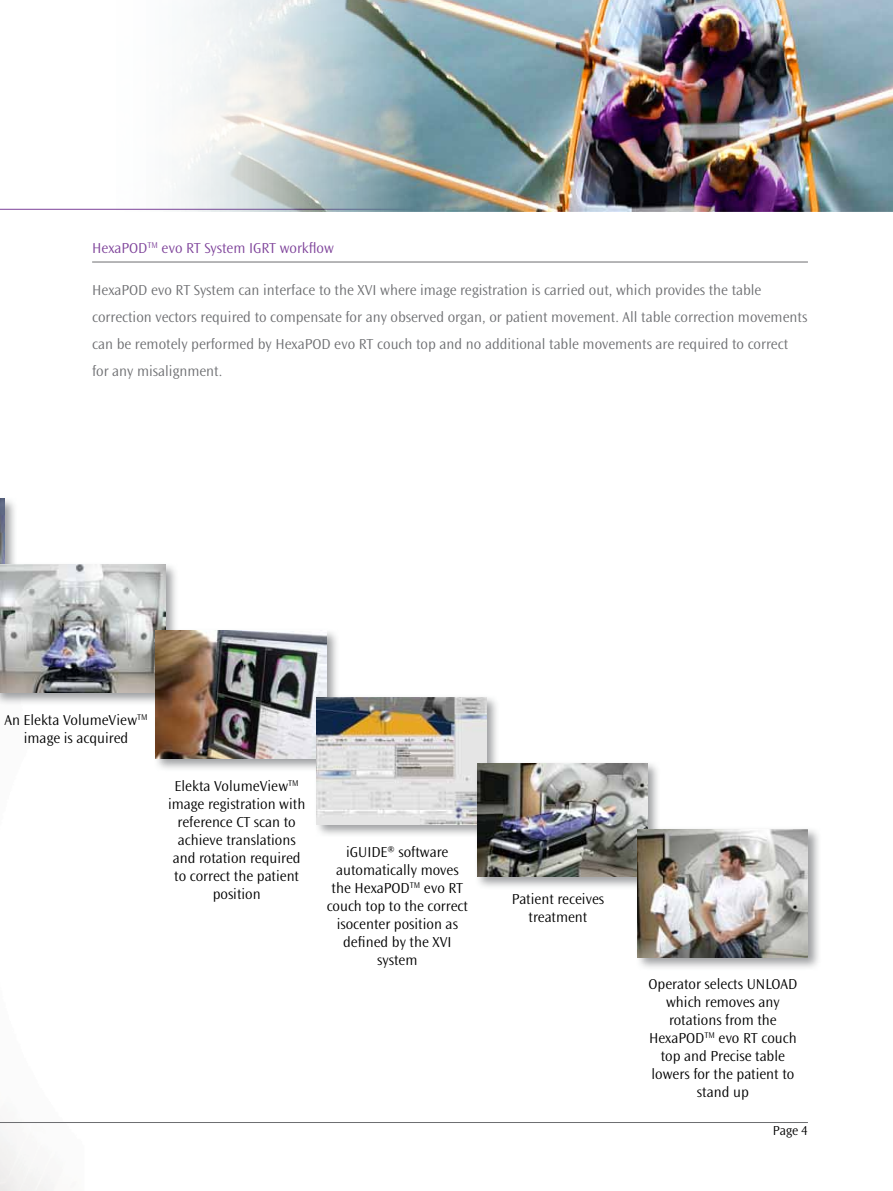
<style>
.page{position:relative;width:893px;height:1191px;background:#fff}
.page>*{position:absolute;margin:0;border:0;box-sizing:border-box;transform-origin:0 0}
.t1{font:300 15px/18px "Ocean Sans";color:#000;text-align:center}
.t2{font:300 15px/27px "Ocean Sans";color:#6d6e71}
.t3{font:300 15px "Ocean Sans";color:#7d4199}
.t4{font:300 13.5px "Ocean Sans";color:#000}
</style>
<div class="page">
<div style="left:0;top:496px;width:18px;height:130px;background:#7e8083;opacity:.75"></div>
<img style="left:0;top:498px;width:5px;height:64px">
<hr style="left:0;top:209px;width:893px;height:1px;background:#7d4199">
<hr style="left:0;top:1122px;width:808px;height:1px;background:#6d6e71">
<div style="left:0;top:562px;width:179px;height:144px;background:#7e8083;opacity:.75"></div>
<img style="left:0;top:565px;width:165px;height:127px">
<div style="left:153px;top:628px;width:186px;height:144px;background:#7e8083;opacity:.75"></div>
<img style="left:156px;top:631px;width:170px;height:127px">
<div style="left:314px;top:694px;width:186px;height:144px;background:#7e8083;opacity:.75"></div>
<img style="left:317px;top:697px;width:170px;height:127px">
<div style="left:474px;top:760px;width:187px;height:130px;background:#7e8083;opacity:.75"></div>
<img style="left:477px;top:763px;width:170px;height:113px">
<div style="left:635px;top:826px;width:186px;height:144px;background:#7e8083;opacity:.75"></div>
<img style="left:638px;top:829px;width:170px;height:128px">
<hr style="left:92px;top:262px;width:716px;height:1px;background:#6d6e71">
<img style="left:96px;top:0;width:797px;height:211px">
<p class="t3" style="left:92px;top:240px;width:243px">HexaPOD<sup>TM</sup> evo RT System IGRT workflow</p>
<p class="t2" style="left:92px;top:277px;width:717px">HexaPOD evo RT System can interface to the XVI where image registration is carried out, which provides the table correction vectors required to compensate for any observed organ, or patient movement. All table correction movements can be remotely performed by HexaPOD evo RT couch top and no additional table movements are required to correct for any misalignment.</p>
<p class="t1" style="left:4px;top:711px;width:145px">An Elekta VolumeView<sup>TM </sup>image is acquired</p>
<p class="t1" style="left:168px;top:777px;width:139px">Elekta VolumeView<sup>TM </sup>image registration with reference CT scan to achieve translations and rotation required to correct the patient position</p>
<p class="t1" style="left:327px;top:843px;width:143px">iGUIDE® software automatically moves the HexaPOD<sup>TM</sup> evo RT couch top to the correct isocenter position as defined by the XVI system</p>
<p class="t1" style="left:512px;top:890px;width:94px">Patient receives treatment</p>
<p class="t1" style="left:648px;top:975px;width:150px">Operator selects UNLOAD which removes any rotations from the<br>HexaPOD<sup>TM</sup> evo RT couch top and Precise table lowers for the patient to stand up</p>
<p class="t4" style="left:773px;top:1123px;width:37px">Page 4</p>
</div>
